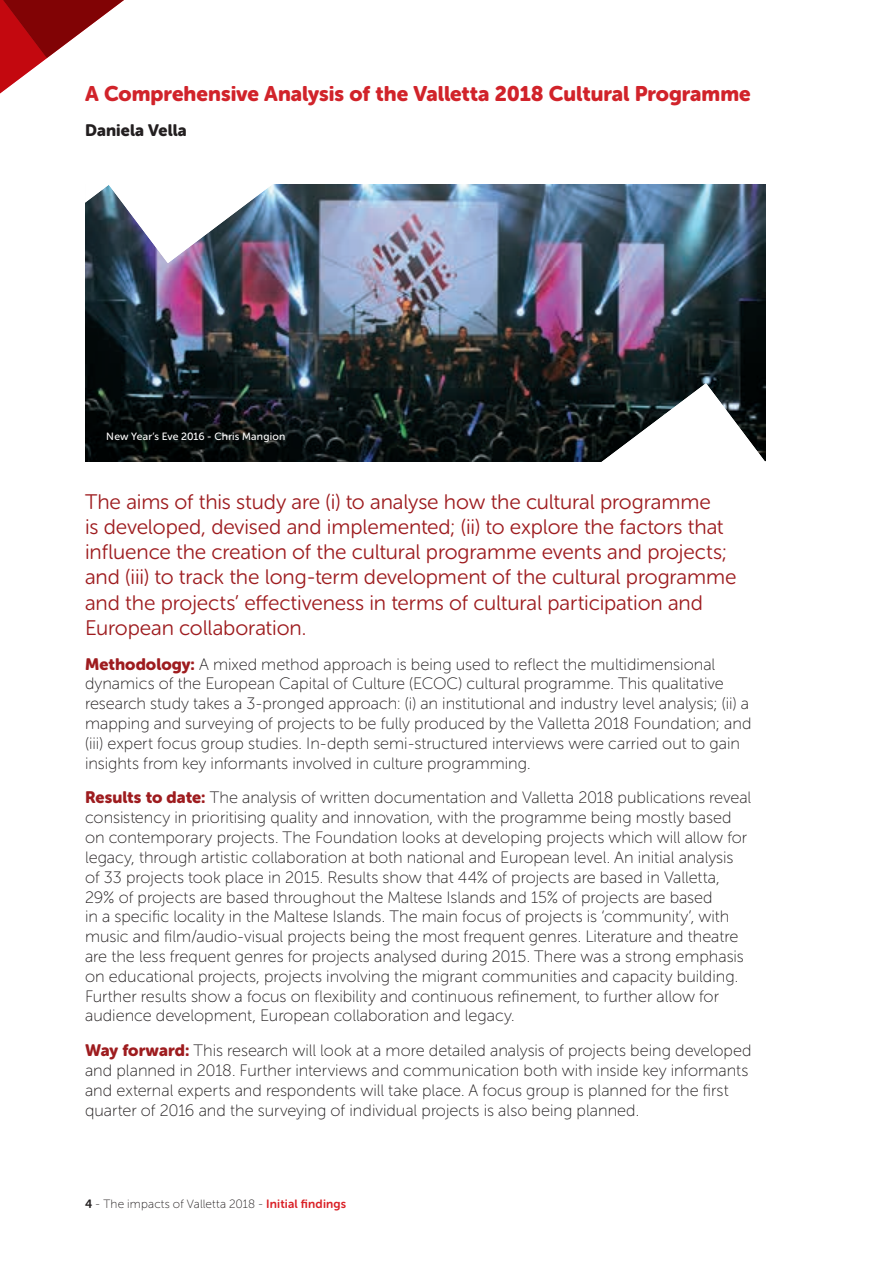
<style>
.page{position:relative;width:893px;height:1263px;background:#fff}
.page>*{position:absolute;margin:0;border:0;box-sizing:border-box;transform-origin:0 0}
.t1{font:21px/25.2px "Museo Sans Rounded 300";letter-spacing:-.005em;color:#9e1c1f}
.t2{font:21px "Museo Sans Rounded 900";color:#d1232a}
.t3{font:16.5px/19.8px "Museo Sans Rounded 100";color:#231f20}
.t4{font:16.5px "Museo Sans Rounded 900";letter-spacing:.005em;color:#231f20}
.t5{font:12px "Museo Sans Rounded 100";letter-spacing:.015em;color:#231f20}
.t6{font:10.5px "Museo Sans Rounded 500";letter-spacing:.02em;color:#fff}
.s1{font-family:"Museo Sans Rounded 900";color:#9e1c1f}
.s2{font-family:"Museo Sans Rounded 700"}
.s3{font-family:"Museo Sans Rounded 700";color:#da2026}
</style>
<div class="page">
<img style="left:85px;top:185px;width:680px;height:276px">
<img style="left:85px;top:184px;width:324px;height:164px">
<svg style="left:601px;top:383px;width:165px;height:79px"></svg>
<svg style="left:0;top:0;width:273px;height:269px"></svg>
<p class="t2" style="left:85px;top:82px;width:667px">A Comprehensive Analysis of the Valletta 2018 Cultural Programme</p>
<p class="t4" style="left:85px;top:120px;width:103px">Daniela Vella</p>
<p class="t6" style="left:106px;top:431px;width:181px">New Year’s Eve 2016 - Chris Mangion</p>
<p class="t1" style="left:85px;top:489px;width:653px">The aims of this study are (i) to analyse how the cultural programme<br>is developed, devised and implemented; (ii) to explore the factors that influence the creation of the cultural programme events and projects; and (iii) to track the long-term development of the cultural programme and the projects’ effectiveness in terms of cultural participation and European collaboration.</p>
<p class="t3" style="left:85px;top:654px;width:668px"><span class="s1">Methodology:</span> A mixed method approach is being used to reflect the multidimensional dynamics of the European Capital of Culture (ECOC) cultural programme. This qualitative research study takes a 3-pronged approach: (i) an institutional and industry level analysis; (ii) a mapping and surveying of projects to be fully produced by the Valletta 2018 Foundation; and (iii) expert focus group studies. In-depth semi-structured interviews were carried out to gain insights from key informants involved in culture programming.</p>
<p class="t3" style="left:85px;top:788px;width:668px"><span class="s1">Results to date:</span> The analysis of written documentation and Valletta 2018 publications reveal consistency in prioritising quality and innovation, with the programme being mostly based on contemporary projects. The Foundation looks at developing projects which will allow for legacy, through artistic collaboration at both national and European level. An initial analysis of 33 projects took place in 2015. Results show that 44% of projects are based in Valletta, 29% of projects are based throughout the Maltese Islands and 15% of projects are based<br>in a specific locality in the Maltese Islands. The main focus of projects is ‘community’, with music and film/audio-visual projects being the most frequent genres. Literature and theatre are the less frequent genres for projects analysed during 2015. There was a strong emphasis on educational projects, projects involving the migrant communities and capacity building.<br>Further results show a focus on flexibility and continuous refinement, to further allow for audience development, European collaboration and legacy.</p>
<p class="t3" style="left:85px;top:1041px;width:668px"><span class="s1">Way forward:</span> This research will look at a more detailed analysis of projects being developed and planned in 2018. Further interviews and communication both with inside key informants and external experts and respondents will take place. A focus group is planned for the first quarter of 2016 and the surveying of individual projects is also being planned.</p>
<p class="t5" style="left:85px;top:1198px;width:263px"><span class="s2">4</span> - The impacts of Valletta 2018 - <span class="s3">I nitial findings</span></p>
</div>
